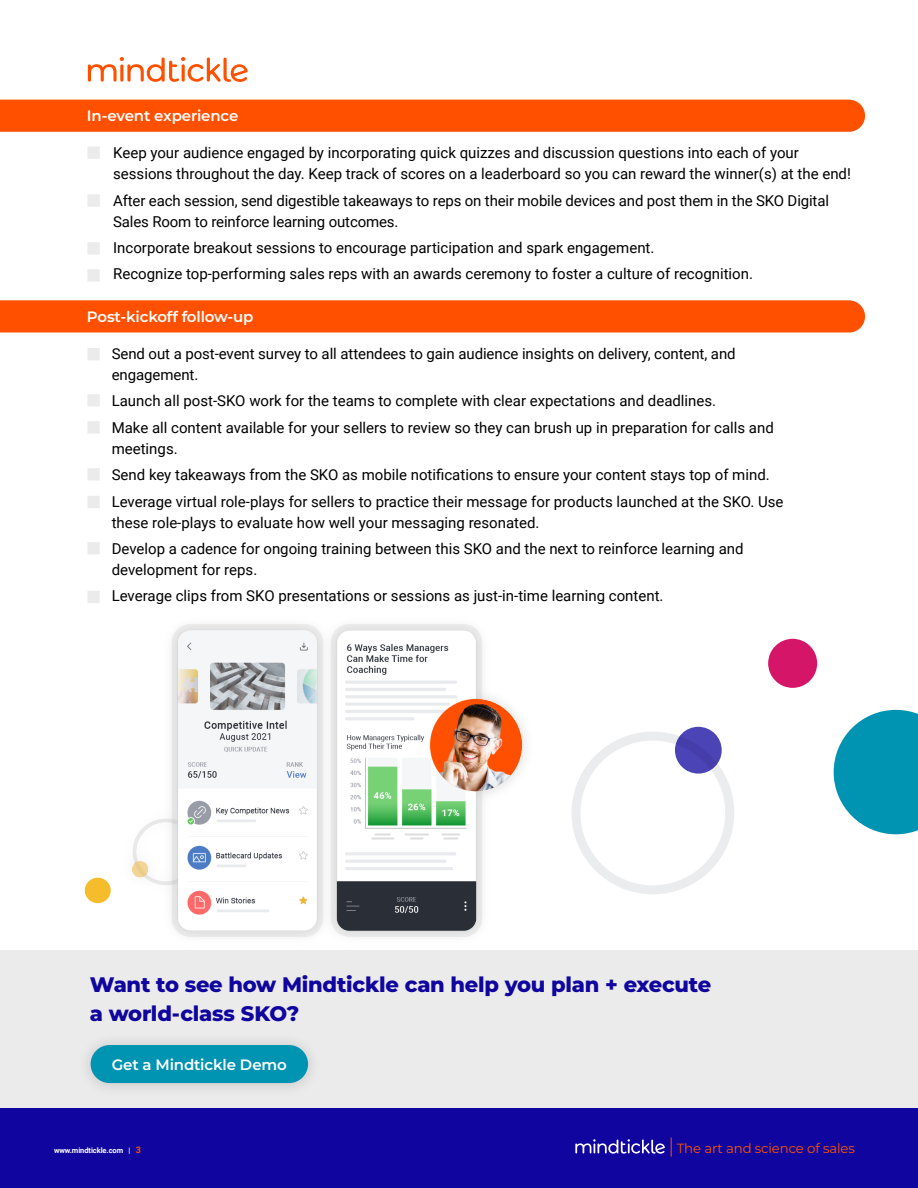
<style>
.page{position:relative;width:918px;height:1188px;background:#fff}
.page>*{position:absolute;margin:0;border:0;box-sizing:border-box;transform-origin:0 0}
.t1{font:800 21px/28.5px "Montserrat";letter-spacing:-.01em;color:#10069f}
.t2{font:15px/26.4px "Roboto";color:#000}
.t3{font:600 15px "Montserrat";letter-spacing:-.01em;color:#fff}
.t4{font:13.35px "Montserrat";letter-spacing:-.01em;color:#ff5000}
.t5{font:700 7.5px "Roboto";letter-spacing:-.01em;color:#fff}
.s1{font-size:9px;color:#ff5000}
</style>
<div class="page">
<div style="left:0;top:300px;width:865px;height:33px;background:#ff5000"></div>
<svg style="left:88px;top:57px;width:160px;height:25px"></svg>
<div style="left:0;top:1108px;width:918px;height:80px;background:#10069f"></div>
<div style="left:0;top:100px;width:865px;height:32px;background:#ff5000"></div>
<div style="left:572px;top:732px;width:162px;height:162px;border:9px solid #ebecee;border-radius:50%"></div>
<div style="left:675px;top:727px;width:47px;height:47px;background:linear-gradient(to right,#4942b3,#4d47b6);border-radius:50%"></div>
<div style="left:1px;top:950px;width:917px;height:158px;background:#ecebeb"></div>
<img style="left:132px;top:625px;width:390px;height:312px">
<svg style="left:834px;top:710px;width:84px;height:124px"></svg>
<div style="left:768px;top:639px;width:49px;height:49px;background:#d51568;border-radius:50%"></div>
<div style="left:85px;top:878px;width:26px;height:25px;background:#f5bd2c;border-radius:50%"></div>
<div style="left:77px;top:1031px;width:245px;height:66px;background:#e8e7e7"></div>
<div style="left:91px;top:1045px;width:217px;height:38px;background:#0093b2"></div>
<svg style="left:671px;top:1138px;width:1px;height:19px"></svg>
<svg style="left:575px;top:1139px;width:90px;height:15px"></svg>
<div style="left:89px;top:148px;width:10px;height:10px;background:#ecebeb"></div>
<div style="left:87px;top:147px;width:13px;height:12px;border:3px solid #ecebeb"></div>
<div style="left:89px;top:196px;width:10px;height:9px;background:#ecebeb"></div>
<div style="left:87px;top:194px;width:13px;height:13px;border:3px solid #ecebeb"></div>
<div style="left:89px;top:244px;width:10px;height:9px;background:#ecebeb"></div>
<div style="left:87px;top:242px;width:13px;height:13px;border:3px solid #ecebeb"></div>
<div style="left:89px;top:271px;width:10px;height:9px;background:#ecebeb"></div>
<div style="left:87px;top:269px;width:13px;height:13px;border:3px solid #ecebeb"></div>
<div style="left:89px;top:349px;width:10px;height:10px;background:#ecebeb"></div>
<div style="left:87px;top:348px;width:13px;height:12px;border:3px solid #ecebeb"></div>
<div style="left:89px;top:395px;width:10px;height:10px;background:#ecebeb"></div>
<div style="left:87px;top:394px;width:13px;height:13px;border:3px solid #ecebeb"></div>
<div style="left:89px;top:422px;width:10px;height:10px;background:#ecebeb"></div>
<div style="left:87px;top:421px;width:13px;height:13px;border:3px solid #ecebeb"></div>
<div style="left:89px;top:469px;width:10px;height:10px;background:#ecebeb"></div>
<div style="left:87px;top:468px;width:13px;height:12px;border:3px solid #ecebeb"></div>
<div style="left:89px;top:497px;width:10px;height:10px;background:#ecebeb"></div>
<div style="left:87px;top:496px;width:13px;height:12px;border:3px solid #ecebeb"></div>
<div style="left:89px;top:543px;width:10px;height:10px;background:#ecebeb"></div>
<div style="left:87px;top:542px;width:13px;height:12px;border:3px solid #ecebeb"></div>
<div style="left:89px;top:592px;width:10px;height:10px;background:#ecebeb"></div>
<div style="left:87px;top:591px;width:13px;height:12px;border:3px solid #ecebeb"></div>
<p class="t3" style="left:87px;top:106px;width:153px">In-event experience</p>
<p class="t2" style="left:113px;top:142px;width:739px;line-height:21px">Keep your audience engaged by incorporating quick quizzes and discussion questions into each of your sessions throughout the day. Keep track of scores on a leaderboard so you can reward the winner(s) at the end!</p>
<p class="t2" style="left:113px;top:189px;width:717px;line-height:21px">After each session, send digestible takeaways to reps on their mobile devices and post them in the SKO Digital<br>Sales Room to reinforce learning outcomes.</p>
<p class="t2" style="left:113px;top:234px;width:641px">Incorporate breakout sessions to encourage participation and spark engagement.<br>Recognize top-performing sales reps with an awards ceremony to foster a culture of recognition.</p>
<p class="t3" style="left:87px;top:306px;width:168px">Post-kickoff follow-up</p>
<p class="t2" style="left:112px;top:343px;width:625px;line-height:21px">Send out a post-event survey to all attendees to gain audience insights on delivery, content, and engagement.</p>
<p class="t2" style="left:112px;top:387px;width:664px">Launch all post-SKO work for the teams to complete with clear expectations and deadlines.<br>Make all content available for your sellers to review so they can brush up in preparation for calls and</p>
<p class="t2" style="left:112px;top:435px;width:673px">meetings.<br>Send key takeaways from the SKO as mobile notifications to ensure your content stays top of mind.<br>Leverage virtual role-plays for sellers to practice their message for products launched at the SKO. Use</p>
<p class="t2" style="left:112px;top:508px;width:633px">these role-plays to evaluate how well your messaging resonated.<br>Develop a cadence for ongoing training between this SKO and the next to reinforce learning and</p>
<p class="t2" style="left:112px;top:556px;width:553px">development for reps.<br>Leverage clips from SKO presentations or sessions as just-in-time learning content.</p>
<h1 class="t1" style="left:90px;top:969px;width:623px">Want to see how Mindtickle can help you plan + execute a world-class SKO?</h1>
<p class="t3" style="left:112px;top:1054px;width:177px">Get a Mindtickle Demo</p>
<p class="t5" style="left:54px;top:1145px;width:88px">www.mindtickle.com | <span class="s1">3</span></p>
<p class="t4" style="left:677px;top:1139px;width:180px">The art and science of sales</p>
</div>
